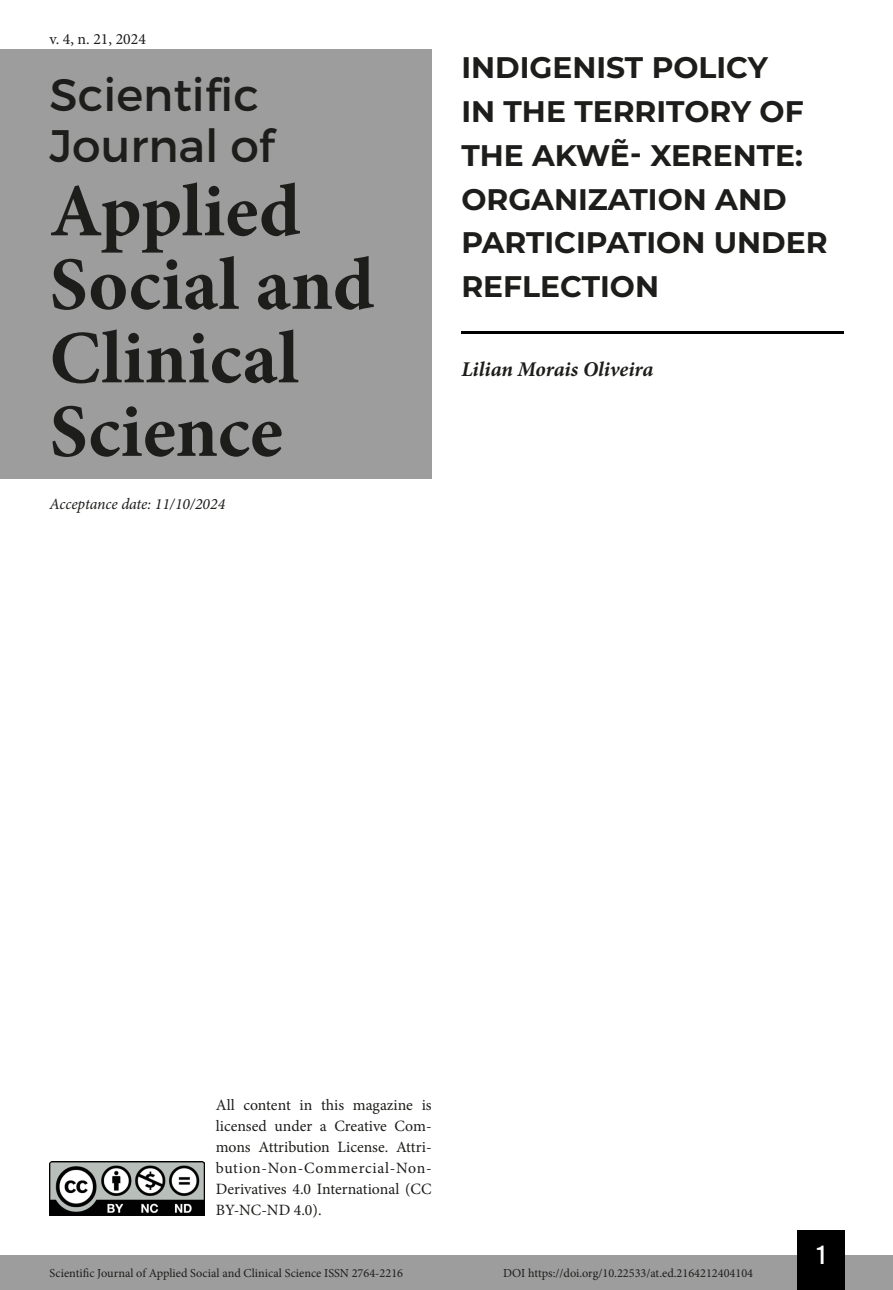
<style>
.page{position:relative;width:893px;height:1290px;background:#fff}
.page>*{position:absolute;margin:0;border:0;box-sizing:border-box;transform-origin:0 0}
.t1{font:700 75.25px/73.5px "Minion Pro";color:#1d1d1b}
.t2{font:45.5px/50.8px "Montserrat";color:#1d1d1b}
.Título_Artigo{font:700 29.75px/43.8px "Montserrat";color:#1d1d1b}
.t3{font:26.25px "Bebas Kai";color:#fff}
.NOME_AUTOR{font:italic 700 21px "Minion Pro";letter-spacing:-.005em;color:#1d1d1b}
.t4{font:15.75px/21px "Minion Pro";color:#1d1d1b;text-align:justify}
.v__n___Ano{font:italic 15.75px "Minion Pro";letter-spacing:-.005em;color:#1d1d1b}
.t5{font:12.25px "Minion Pro";color:#1d1d1b}
</style>
<div class="page">
<div style="left:0;top:1255px;width:893px;height:35px;background:#9d9d9d"></div>
<div style="left:797px;top:1230px;width:48px;height:60px;background:#000"></div>
<img style="left:50px;top:1161px;width:154px;height:54px">
<div style="left:0;top:50px;width:432px;height:429px;background:#9d9d9d"></div>
<hr style="left:461px;top:331px;width:382px;height:3px;background:#000">
<p class="t4" style="left:50px;top:28px;width:98px">v. 4, n. 21, 2024</p>
<h2 class="t2" style="left:50px;top:69px;width:226px">Scientific<br>Journal of</h2>
<h1 class="t1" style="left:50px;top:174px;width:326px">Applied<br>Social and<br>Clinical<br>Science</h1>
<p class="v__n___Ano" style="left:50px;top:493px;width:177px">Acceptance date: 11/10/2024</p>
<p class="Título_Artigo" style="left:461px;top:44px;width:368px">INDIGENIST POLICY<br>IN THE TERRITORY OF<br>THE AKWẼ- XERENTE:<br>ORGANIZATION AND<br>PARTICIPATION UNDER<br>REFLECTION</p>
<p class="NOME_AUTOR" style="left:461px;top:354px;width:194px">Lilian Morais Oliveira</p>
<p class="t4" style="left:216px;top:1095px;width:217px">All content in this magazine is licensed under a Creative Com&shy;mons Attribution License. Attri&shy;bution-Non-Commercial-Non-Derivatives 4.0 International (CC BY-NC-ND 4.0).</p>
<h3 class="t3" style="left:817px;top:1241px;width:10px">1</h3>
<p class="t5" style="left:50px;top:1265px;width:355px">Scientific Journal of Applied Social and Clinical Science ISSN 2764-2216</p>
<p class="t5" style="left:503px;top:1265px;width:252px">DOI https://doi.org/10.22533/at.ed.2164212404104</p>
</div>
